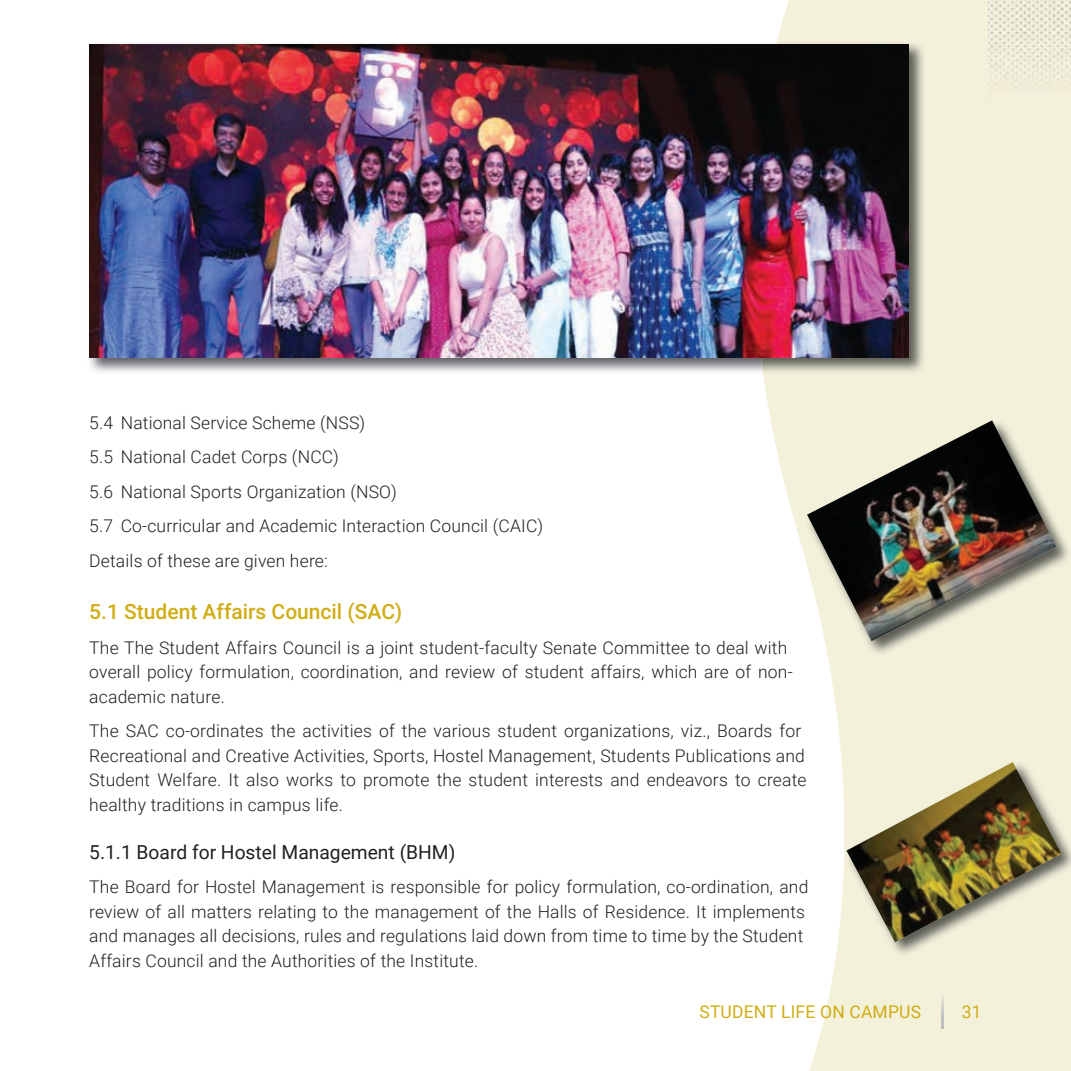
<style>
.page{position:relative;width:1071px;height:1071px;background:#fff}
.page>*{position:absolute;margin:0;border:0;box-sizing:border-box;transform-origin:0 0}
.t1{font:500 21px "Roboto";color:#d0ad14}
.t2{font:19.25px "Roboto";color:#231f20}
.t3{font:300 17.5px/24.5px "Roboto";letter-spacing:.01em;color:#231f20}
.t4{font:17.5px "Roboto";letter-spacing:.01em;color:#d0ad14}
</style>
<div class="page">
<svg style="left:763px;top:0;width:308px;height:1071px;fill:#f4f1db"></svg>
<img style="left:742px;top:42px;width:183px;height:332px">
<img style="left:89px;top:44px;width:820px;height:314px">
<img style="left:806px;top:419px;width:265px;height:238px">
<img style="left:807px;top:420px;width:250px;height:221px">
<img style="left:845px;top:761px;width:226px;height:197px">
<img style="left:846px;top:762px;width:215px;height:180px">
<img style="left:941px;top:996px;width:3px;height:33px">
<img style="left:988px;top:0;width:83px;height:99px">
<p class="t3" style="left:89px;top:405px;width:455px;line-height:34.5px">5.4 National Service Scheme (NSS)<br>5.5 National Cadet Corps (NCC)<br>5.6 National Sports Organization (NSO)<br>5.7 Co-curricular and Academic Interaction Council (CAIC)<br>Details of these are given here:</p>
<p class="t1" style="left:89px;top:597px;width:314px">5.1 Student Affairs Council (SAC)</p>
<p class="t3" style="left:89px;top:635px;width:705px">The The Student Affairs Council is a joint student-faculty Senate Committee to deal with overall policy formulation, coordination, and review of student affairs, which are of non&shy;academic nature.</p>
<p class="t3" style="left:89px;top:718px;width:719px">The SAC co-ordinates the activities of the various student organizations, viz., Boards for Recreational and Creative Activities, Sports, Hostel Management, Students Publications and Student Welfare. It also works to promote the student interests and endeavors to create healthy traditions in campus life.</p>
<p class="t2" style="left:89px;top:838px;width:368px">5.1.1 Board for Hostel Management (BHM)</p>
<p class="t3" style="left:89px;top:874px;width:721px">The Board for Hostel Management is responsible for policy formulation, co-ordination, and review of all matters relating to the management of the Halls of Residence. It implements and manages all decisions, rules and regulations laid down from time to time by the Student Affairs Council and the Authorities of the Institute.</p>
<p class="t4" style="left:699px;top:999px;width:223px">STUDENT LIFE ON CAMPUS</p>
<p class="t4" style="left:962px;top:999px;width:21px">31</p>
</div>
